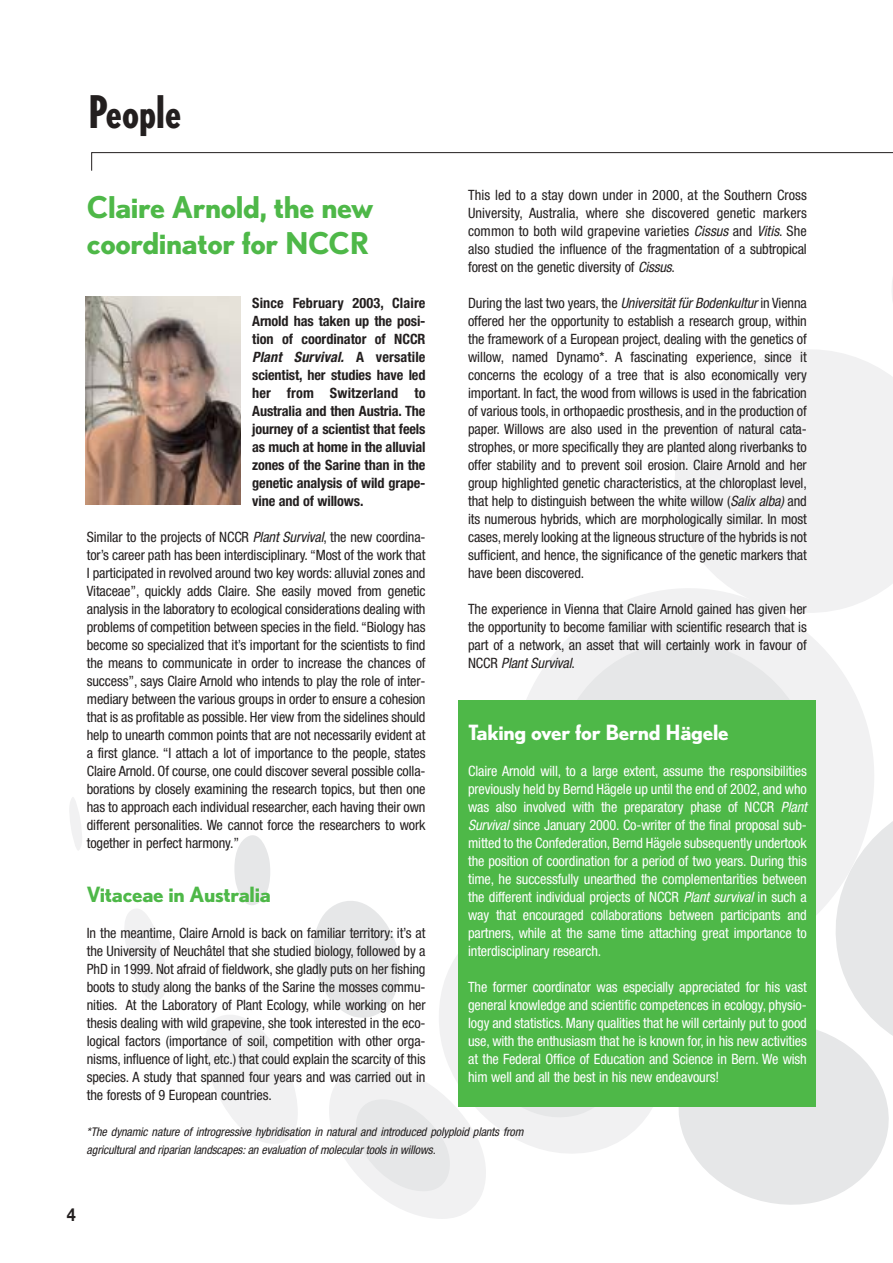
<style>
.page{position:relative;width:893px;height:1263px;background:#fff}
.page>*{position:absolute;margin:0;border:0;box-sizing:border-box;transform-origin:0 0}
.t1{font:700 condensed 45px "Nobel";color:#231f1f}
.t2{font:700 30px/36px "Nobel";letter-spacing:-.015em;color:#4eb848}
.t3{font:700 21px "Nobel";letter-spacing:-.015em;color:#fff}
.t4{font:700 21px "Nobel";letter-spacing:-.015em;color:#4eb848}
.t5{font:700 18px "Helvetica Neue";color:#231f1f;scale:.9 1}
.t6{font:condensed 14.25px/18px "Helvetica Neue";letter-spacing:-.01em;color:#231f1f;text-align:justify}
.t7{font:condensed 14.25px/18px "Helvetica Neue";letter-spacing:-.01em;color:#fff;text-align:justify}
.t8{font:700 condensed 14.25px/18px "Helvetica Neue";letter-spacing:-.01em;color:#231f1f;text-align:justify}
.t9{font:italic condensed 12px/18px "Helvetica Neue";letter-spacing:-.01em;color:#231f1f}
.s1{font-style:italic}
</style>
<div class="page">
<svg style="left:675px;top:350px;width:217px;height:215px;fill:#f1f1f2"></svg>
<svg style="left:124px;top:909px;width:43px;height:92px"></svg>
<svg style="left:631px;top:1107px;width:22px;height:26px"></svg>
<svg style="left:69px;top:797px;width:13px;height:53px"></svg>
<svg style="left:679px;top:1013px;width:210px;height:192px;fill:#e6e7e8"></svg>
<svg style="left:819px;top:424px;width:73px;height:650px"></svg>
<svg style="left:205px;top:835px;width:426px;height:384px"></svg>
<svg style="left:526px;top:565px;width:366px;height:420px"></svg>
<svg style="left:539px;top:626px;width:290px;height:301px;fill:#f1f1f2"></svg>
<svg style="left:91px;top:152px;width:801px;height:19px"></svg>
<div style="left:458px;top:700px;width:357px;height:407px;background:#4eb848"></div>
<img style="left:85px;top:296px;width:155px;height:209px">
<h1 class="t1" style="left:88px;top:95px;width:94px">People</h1>
<h2 class="t2" style="left:87px;top:192px;width:288px">Claire Arnold, the new coordinator for NCCR</h2>
<p class="t8" style="left:252px;top:295px;width:175px">Since February 2003, Claire Arnold has taken up the posi&shy;tion of coordinator of NCCR <span class="s1">Plant Survival.</span> A versatile scientist, her studies have led her from Switzerland to Australia and then Austria. The journey of a scientist that feels as much at home in the alluvial zones of the Sarine than in the genetic analysis of wild grape&shy;vine and of willows.</p>
<p class="t6" style="left:87px;top:529px;width:340px">Similar to the projects of NCCR <span class="s1">Plant Survival</span>, the new coordina&shy;tor’s career path has been interdisciplinary. “Most of the work that I participated in revolved around two key words: alluvial zones and Vitaceae”, quickly adds Claire. She easily moved from genetic analysis in the laboratory to ecological considerations dealing with problems of competition between species in the field. “Biology has become so specialized that it’s important for the scientists to find the means to communicate in order to increase the chances of success”, says Claire Arnold who intends to play the role of inter&shy;mediary between the various groups in order to ensure a cohesion that is as profitable as possible. Her view from the sidelines should help to unearth common points that are not necessarily evident at a first glance. “I attach a lot of importance to the people, states Claire Arnold. Of course, one could discover several possible colla&shy;borations by closely examining the research topics, but then one has to approach each individual researcher, each having their own different personalities. We cannot force the researchers to work together in perfect harmony.”</p>
<h3 class="t4" style="left:87px;top:887px;width:185px">Vitaceae in Australia</h3>
<p class="t6" style="left:87px;top:925px;width:340px">In the meantime, Claire Arnold is back on familiar territory: it’s at the University of Neuchâtel that she studied biology, followed by a PhD in 1999. Not afraid of fieldwork, she gladly puts on her fishing boots to study along the banks of the Sarine the mosses commu&shy;nities. At the Laboratory of Plant Ecology, while working on her thesis dealing with wild grapevine, she took interested in the eco&shy;logical factors (importance of soil, competition with other orga&shy;nisms, influence of light, etc.) that could explain the scarcity of this species. A study that spanned four years and was carried out in the forests of 9 European countries.</p>
<p class="t6" style="left:468px;top:187px;width:340px">This led to a stay down under in 2000, at the Southern Cross University, Australia, where she discovered genetic markers common to both wild grapevine varieties <span class="s1">Cissus</span> and <span class="s1">Vitis</span>. She also studied the influence of the fragmentation of a subtropical forest on the genetic diversity of <span class="s1">Cissus</span>.</p>
<p class="t6" style="left:468px;top:295px;width:340px">During the last two years, the <span class="s1">Universität für Bodenkultur</span> in Vienna offered her the opportunity to establish a research group, within the framework of a European project, dealing with the genetics of willow, named Dynamo*. A fascinating experience, since it concerns the ecology of a tree that is also economically very important. In fact, the wood from willows is used in the fabrication of various tools, in orthopaedic prosthesis, and in the production of paper. Willows are also used in the prevention of natural cata&shy;strophes, or more specifically they are planted along riverbanks to offer stability and to prevent soil erosion. Claire Arnold and her group highlighted genetic characteristics, at the chloroplast level, that help to distinguish between the white willow (<span class="s1">Salix alba)</span> and its numerous hybrids, which are morphologically similar. In most cases, merely looking at the ligneous structure of the hybrids is not sufficient, and hence, the significance of the genetic markers that have been discovered.</p>
<p class="t6" style="left:468px;top:601px;width:340px">The experience in Vienna that Claire Arnold gained has given her the opportunity to become familiar with scientific research that is part of a network, an asset that will certainly work in favour of NCCR <span class="s1">Plant Survival</span>.</p>
<h3 class="t3" style="left:468px;top:725px;width:262px">Taking over for Bernd Hägele</h3>
<p class="t7" style="left:468px;top:763px;width:340px">Claire Arnold will, to a large extent, assume the responsibilities previously held by Bernd Hägele up until the end of 2002, and who was also involved with the preparatory phase of NCCR <span class="s1">Plant Survival</span> since January 2000. Co-writer of the final proposal sub&shy;mitted to the Confederation, Bernd Hägele subsequently undertook the position of coordination for a period of two years. During this time, he successfully unearthed the complementarities between the different individual projects of NCCR <span class="s1">Plant survival</span> in such a way that encouraged collaborations between participants and partners, while at the same time attaching great importance to interdisciplinary research.</p>
<p class="t7" style="left:468px;top:979px;width:340px">The former coordinator was especially appreciated for his vast general knowledge and scientific competences in ecology, physio&shy;logy and statistics. Many qualities that he will certainly put to good use, with the enthusiasm that he is known for, in his new activities at the Federal Office of Education and Science in Bern. We wish him well and all the best in his new endeavours!</p>
<p class="t9" style="left:87px;top:1123px;width:438px">*The dynamic nature of introgressive hybridisation in natural and introduced polyploid plants from agricultural and riparian landscapes: an evaluation of molecular tools in willows.</p>
<p class="t5" style="left:67px;top:1208px;width:12px">4</p>
</div>
